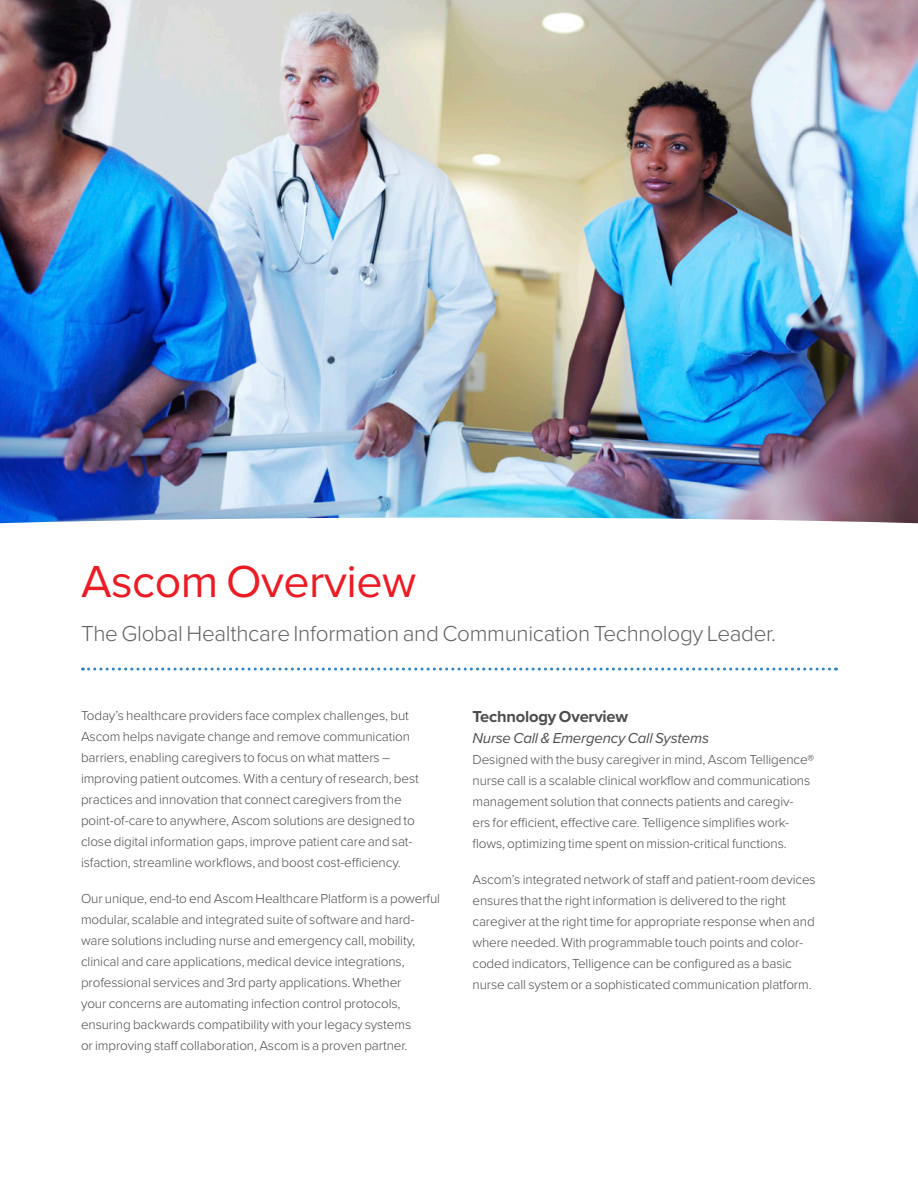
<style>
.page{position:relative;width:918px;height:1188px;background:#fff}
.page>*{position:absolute;margin:0;border:0;box-sizing:border-box;transform-origin:0 0}
.BR3_-_Intro_Txt_Head{font:46.5px "Proxima Nova";letter-spacing:-.01em;color:#ec1b24}
.BR3_-_Headline_2{font:300 22.5px "Proxima Nova";letter-spacing:-.015em;color:#636366}
.BR3_-_Subhead{font:700 16.5px "Proxima Nova";letter-spacing:-.01em;color:#4d4d4e}
.BR3_-_Subhead_2{font:italic 15px "Proxima Nova";letter-spacing:-.01em;color:#4d4d4e}
.BR3_-_Body_Txt{font:300 13.5px/21px "Proxima Nova";letter-spacing:-.01em;color:#4d4d4e}
</style>
<div class="page">
<img style="left:0;top:0;width:918px;height:523px">
<svg style="left:89px;top:668px;width:748px;height:3px"></svg>
<p class="BR3_-_Intro_Txt_Head" style="left:81px;top:547px;width:337px">Ascom Overview</p>
<p class="BR3_-_Headline_2" style="left:81px;top:616px;width:697px">The Global Healthcare Information and Communication Technology Leader.</p>
<p class="BR3_-_Body_Txt" style="left:81px;top:704px;width:339px">Today’s healthcare providers face complex challenges, but Ascom helps navigate change and remove communication barriers, enabling caregivers to focus on what matters – improving patient outcomes. With a century of research, best practices and innovation that connect caregivers from the point-of-care to anywhere, Ascom solutions are designed to close digital information gaps, improve patient care and sat&shy;isfaction, streamline workflows, and boost cost-efficiency.</p>
<p class="BR3_-_Body_Txt" style="left:81px;top:887px;width:361px">Our unique, end-to end Ascom Healthcare Platform is a powerful modular, scalable and integrated suite of software and hard&shy;ware solutions including nurse and emergency call, mobility, clinical and care applications, medical device integrations, professional services and 3rd party applications. Whether<br>your concerns are automating infection control protocols, ensuring backwards compatibility with your legacy systems<br>or improving staff collaboration, Ascom is a proven partner.</p>
<p class="BR3_-_Subhead" style="left:472px;top:704px;width:157px">Technology Overview</p>
<p class="BR3_-_Subhead_2" style="left:472px;top:727px;width:238px">Nurse Call &amp; Emergency Call Systems</p>
<p class="BR3_-_Body_Txt" style="left:472px;top:749px;width:343px">Designed with the busy caregiver in mind, Ascom Telligence® nurse call is a scalable clinical workflow and communications management solution that connects patients and caregiv&shy;ers for efficient, effective care. Telligence simplifies work&shy;flows, optimizing time spent on mission-critical functions.</p>
<p class="BR3_-_Body_Txt" style="left:472px;top:869px;width:345px">Ascom’s integrated network of staff and patient-room devices ensures that the right information is delivered to the right caregiver at the right time for appropriate response when and where needed. With programmable touch points and color&shy;coded indicators, Telligence can be configured as a basic nurse call system or a sophisticated communication platform.</p>
</div>
